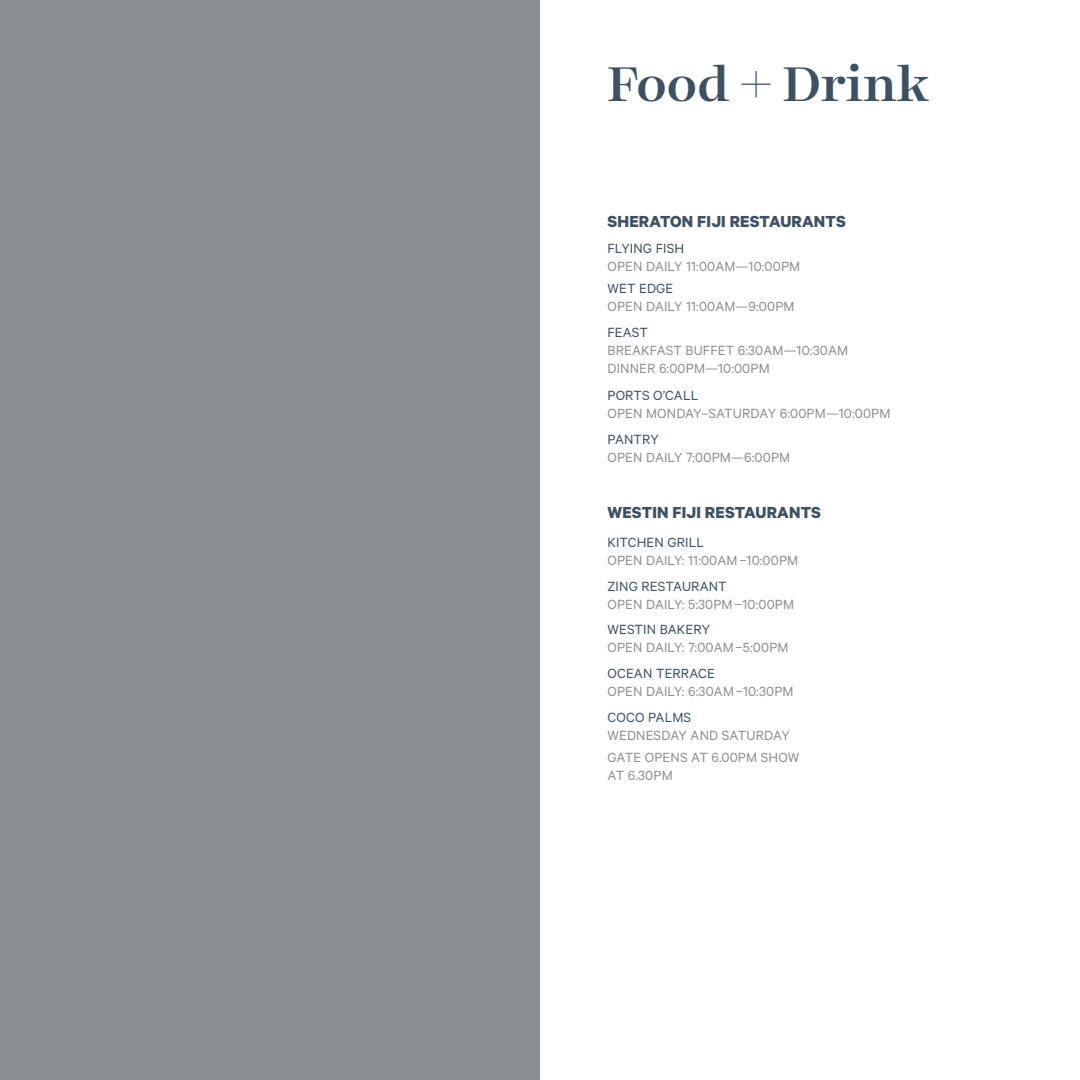
<style>
.page{position:relative;width:1080px;height:1080px;background:#fff}
.page>*{position:absolute;margin:0;border:0;box-sizing:border-box;transform-origin:0 0}
.t1{font:48px "Encorpada Sheraton";color:#3e5164}
.t2{font:700 18px "Calibre";letter-spacing:.01em;color:#3e5164}
.t3{font:15px/22.2px "Calibre";letter-spacing:.01em;color:#8c8f93}
.t4{font:15px "Calibre";letter-spacing:.01em;color:#3e5164}
</style>
<div class="page">
<div style="left:0;top:0;width:540px;height:1080px;background:#8c8f93"></div>
<h1 class="t1" style="left:608px;top:51px;width:323px">Food + Drink</h1>
<p class="t2" style="left:608px;top:210px;width:240px">SHERATON FIJI RESTAURANTS</p>
<p class="t4" style="left:608px;top:239px;width:78px">FLYING FISH</p>
<p class="t3" style="left:608px;top:254px;width:194px">OPEN DAILY 11:00AM—10:00PM</p>
<p class="t4" style="left:608px;top:279px;width:67px">WET EDGE</p>
<p class="t3" style="left:608px;top:294px;width:189px">OPEN DAILY 11:00AM—9:00PM</p>
<p class="t4" style="left:608px;top:324px;width:42px">FEAST</p>
<p class="t3" style="left:608px;top:341px;width:242px;line-height:18px">BREAKFAST BUFFET 6:30AM—10:30AM<br>DINNER 6:00PM—10:00PM</p>
<p class="t4" style="left:608px;top:386px;width:92px">PORTS O’CALL</p>
<p class="t3" style="left:608px;top:402px;width:285px">OPEN MONDAY–SATURDAY 6:00PM—10:00PM</p>
<p class="t4" style="left:608px;top:431px;width:53px">PANTRY</p>
<p class="t3" style="left:608px;top:446px;width:184px">OPEN DAILY 7:00PM—6:00PM</p>
<p class="t2" style="left:608px;top:501px;width:215px">WESTIN FIJI RESTAURANTS</p>
<p class="t4" style="left:608px;top:533px;width:98px">KITCHEN GRILL</p>
<p class="t3" style="left:608px;top:548px;width:192px">OPEN DAILY: 11:00AM –10:00PM</p>
<p class="t4" style="left:608px;top:577px;width:121px">ZING RESTAURANT</p>
<p class="t3" style="left:608px;top:592px;width:188px">OPEN DAILY: 5:30PM –10:00PM</p>
<p class="t4" style="left:608px;top:621px;width:104px">WESTIN BAKERY</p>
<p class="t3" style="left:608px;top:636px;width:183px">OPEN DAILY: 7:00AM –5:00PM</p>
<p class="t4" style="left:608px;top:665px;width:109px">OCEAN TERRACE</p>
<p class="t3" style="left:608px;top:680px;width:188px">OPEN DAILY: 6:30AM –10:30PM</p>
<p class="t4" style="left:608px;top:709px;width:85px">COCO PALMS</p>
<p class="t3" style="left:608px;top:724px;width:193px">WEDNESDAY AND SATURDAY<br>GATE OPENS AT 6.00PM SHOW</p>
<p class="t3" style="left:608px;top:764px;width:67px">AT 6.30PM</p>
</div>
